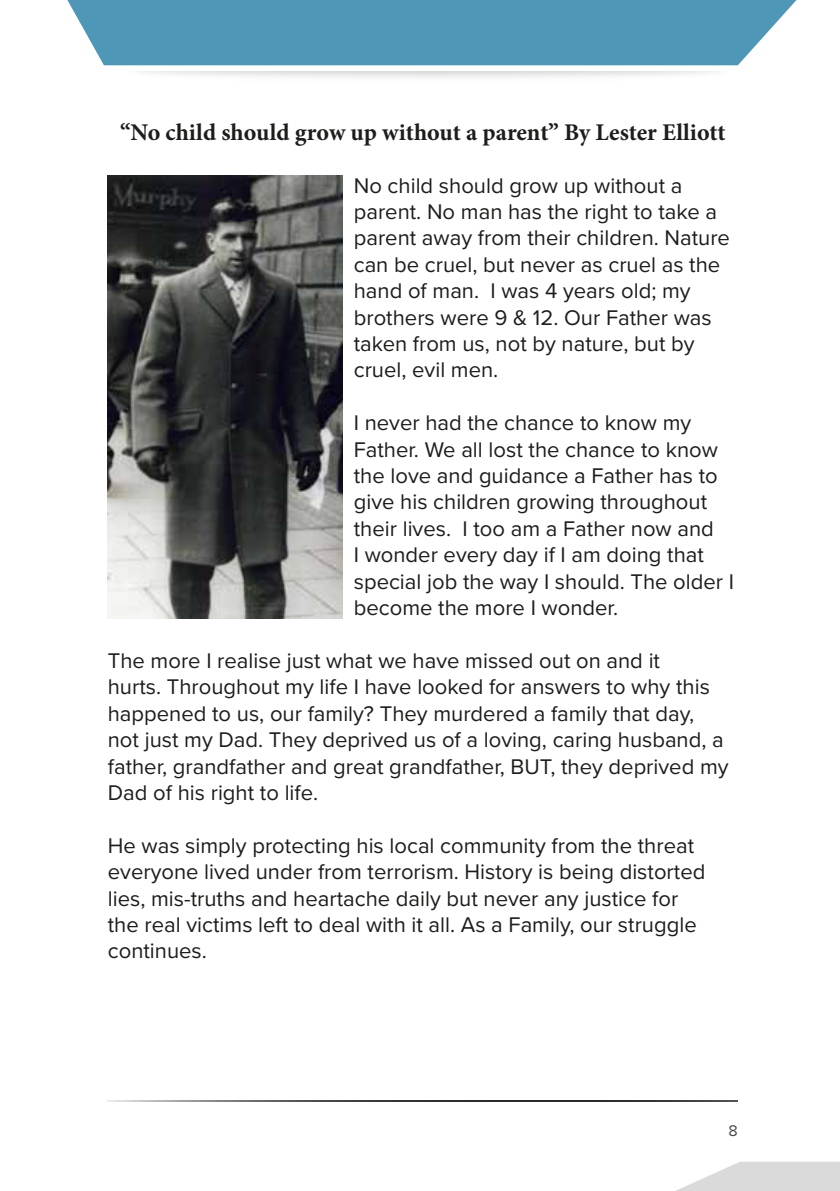
<style>
.page{position:relative;width:840px;height:1191px;background:#fff}
.page>*{position:absolute;margin:0;border:0;box-sizing:border-box;transform-origin:0 0}
.t1{font:700 24px "Minion Pro";letter-spacing:-.005em;color:#1d1d1b}
.t2{font:22px/26.4px "Proxima Nova";color:#1d1d1b}
.t3{font:16px "Proxima Nova";color:#4a4a49}
</style>
<div class="page">
<svg style="left:676px;top:1161px;width:163px;height:30px"></svg>
<div style="left:67px;top:0;width:730px;height:65px;background:#4f97b6"></div>
<svg style="left:108px;top:1100px;width:629px;height:1px"></svg>
<img style="left:108px;top:176px;width:234px;height:442px">
<p class="t1" style="left:120px;top:115px;width:604px">“No child should grow up without a parent” By Lester Elliott</p>
<p class="t2" style="left:353px;top:171px;width:377px">No child should grow up without a parent. No man has the right to take a parent away from their children. Nature can be cruel, but never as cruel as the hand of man. I was 4 years old; my brothers were 9 &amp; 12. Our Father was taken from us, not by nature, but by cruel, evil men.</p>
<p class="t2" style="left:353px;top:409px;width:381px">I never had the chance to know my Father. We all lost the chance to know the love and guidance a Father has to give his children growing throughout their lives. I too am a Father now and<br>I wonder every day if I am doing that special job the way I should. The older I become the more I wonder.</p>
<p class="t2" style="left:108px;top:646px;width:622px">The more I realise just what we have missed out on and it<br>hurts. Throughout my life I have looked for answers to why this happened to us, our family? They murdered a family that day, not just my Dad. They deprived us of a loving, caring husband, a father, grandfather and great grandfather, BUT, they deprived my Dad of his right to life.</p>
<p class="t2" style="left:108px;top:831px;width:598px">He was simply protecting his local community from the threat everyone lived under from terrorism. History is being distorted lies, mis-truths and heartache daily but never any justice for the real victims left to deal with it all. As a Family, our struggle continues.</p>
<p class="t3" style="left:728px;top:1119px;width:11px">8</p>
</div>
